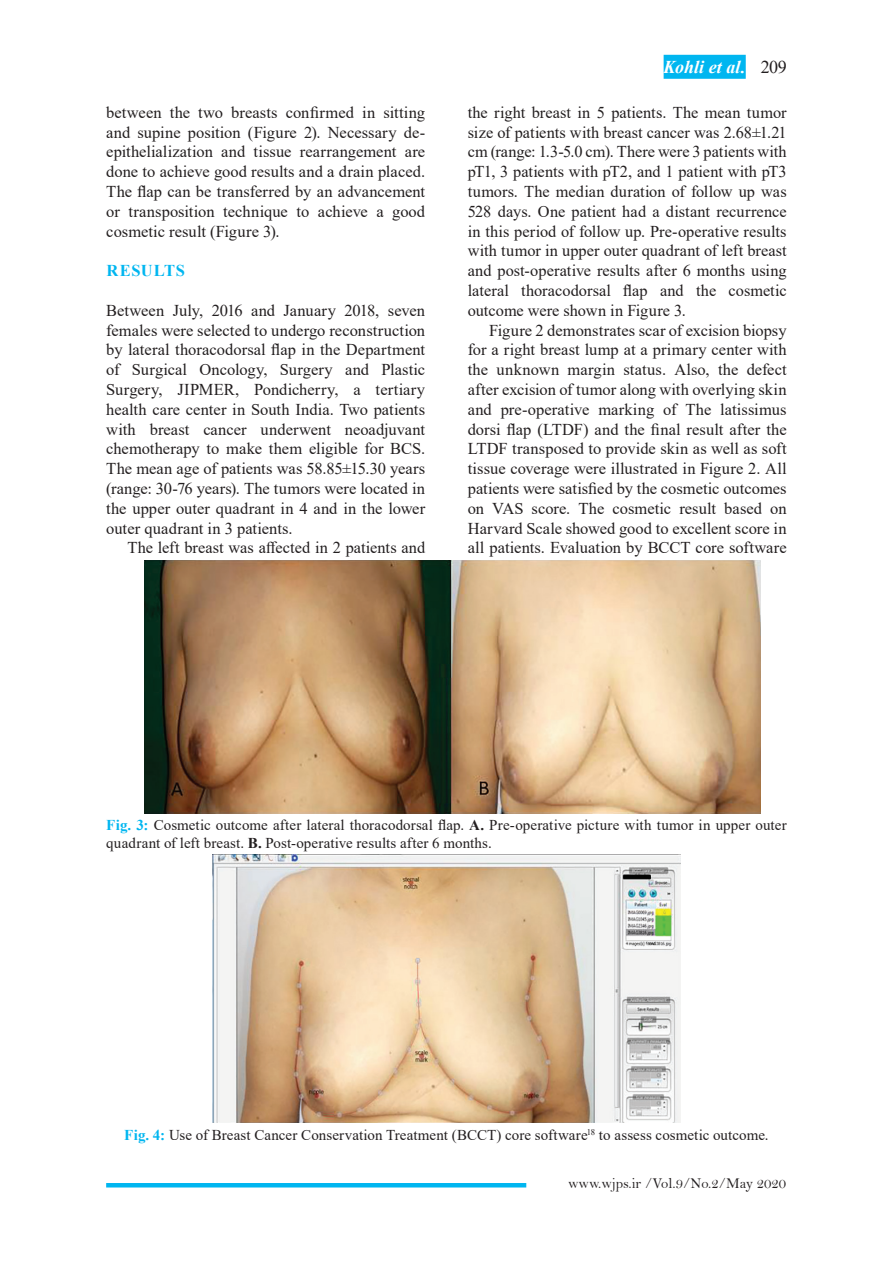
<style>
.page{position:relative;width:893px;height:1263px;background:#fff}
.page>*{position:absolute;margin:0;border:0;box-sizing:border-box;transform-origin:0 0}
.t1{font:italic 700 18px "Times New Roman";letter-spacing:.005em;color:#fff}
.t2{font:16.5px/19.8px "Times New Roman";color:#231f20;text-align:justify}
.t3{font:700 16.5px "Times New Roman";letter-spacing:.035em;color:#00b6f0}
.t4{font:15px/18px "Times New Roman";letter-spacing:.005em;color:#231f20}
.t5{font:15px "Bell";color:#231f20}
.s1{font-weight:400;font-style:normal;color:#231f20}
.s2{font-weight:700;color:#00b6f0}
.s3{font-weight:700}
</style>
<div class="page">
<div style="left:664px;top:55px;width:82px;height:24px;background:#00b6f0"></div>
<hr style="left:106px;top:1183px;width:420px;height:4px;background:#00b6f0">
<img style="left:145px;top:561px;width:615px;height:253px">
<img style="left:212px;top:855px;width:469px;height:268px">
<p class="t2" style="left:106px;top:102px;width:320px">between the two breasts confirmed in sitting and supine position (Figure 2). Necessary de&shy;epithelialization and tissue rearrangement are done to achieve good results and a drain placed.<br>The flap can be transferred by an advancement or transposition technique to achieve a good cosmetic result (Figure 3).</p>
<p class="t3" style="left:107px;top:259px;width:80px">RESULTS</p>
<p class="t2" style="left:106px;top:300px;width:320px">Between July, 2016 and January 2018, seven females were selected to undergo reconstruction by lateral thoracodorsal flap in the Department of Surgical Oncology, Surgery and Plastic Surgery, JIPMER, Pondicherry, a tertiary health care center in South India. Two patients with breast cancer underwent neoadjuvant chemotherapy to make them eligible for BCS.<br>The mean age of patients was 58.85±15.30 years (range: 30-76 years). The tumors were located in the upper outer quadrant in 4 and in the lower outer quadrant in 3 patients.</p>
<p class="t2" style="left:128px;top:537px;width:299px">The left breast was affected in 2 patients and</p>
<p class="t1" style="left:664px;top:54px;width:125px">Kohli et al. <span class="s1">209</span></p>
<p class="t2" style="left:468px;top:102px;width:320px">the right breast in 5 patients. The mean tumor size of patients with breast cancer was 2.68±1.21 cm (range: 1.3-5.0 cm). There were 3 patients with pT1, 3 patients with pT2, and 1 patient with pT3 tumors. The median duration of follow up was 528 days. One patient had a distant recurrence in this period of follow up. Pre-operative results with tumor in upper outer quadrant of left breast and post-operative results after 6 months using lateral thoracodorsal flap and the cosmetic outcome were shown in Figure 3.</p>
<p class="t2" style="left:468px;top:320px;width:320px;text-indent:21px">Figure 2 demonstrates scar of excision biopsy for a right breast lump at a primary center with the unknown margin status. Also, the defect after excision of tumor along with overlying skin and pre-operative marking of The latissimus dorsi flap (LTDF) and the final result after the LTDF transposed to provide skin as well as soft tissue coverage were illustrated in Figure 2. All patients were satisfied by the cosmetic outcomes on VAS score. The cosmetic result based on Harvard Scale showed good to excellent score in all patients. Evaluation by BCCT core software</p>
<p class="t4" style="left:106px;top:815px;width:682px"><span class="s2">Fig. 3:</span> Cosmetic outcome after lateral thoracodorsal flap. <span class="s3">A.</span> Pre-operative picture with tumor in upper outer quadrant of left breast. <span class="s3">B.</span> Post-operative results after 6 months.</p>
<p class="t4" style="left:124px;top:1125px;width:646px"><span class="s2">Fig. 4:</span> Use of Breast Cancer Conservation Treatment (BCCT) core software<sup>18</sup> to assess cosmetic outcome.</p>
<p class="t5" style="left:568px;top:1174px;width:220px">www.wjps.ir /Vol.9/No.2/May 2020</p>
</div>
